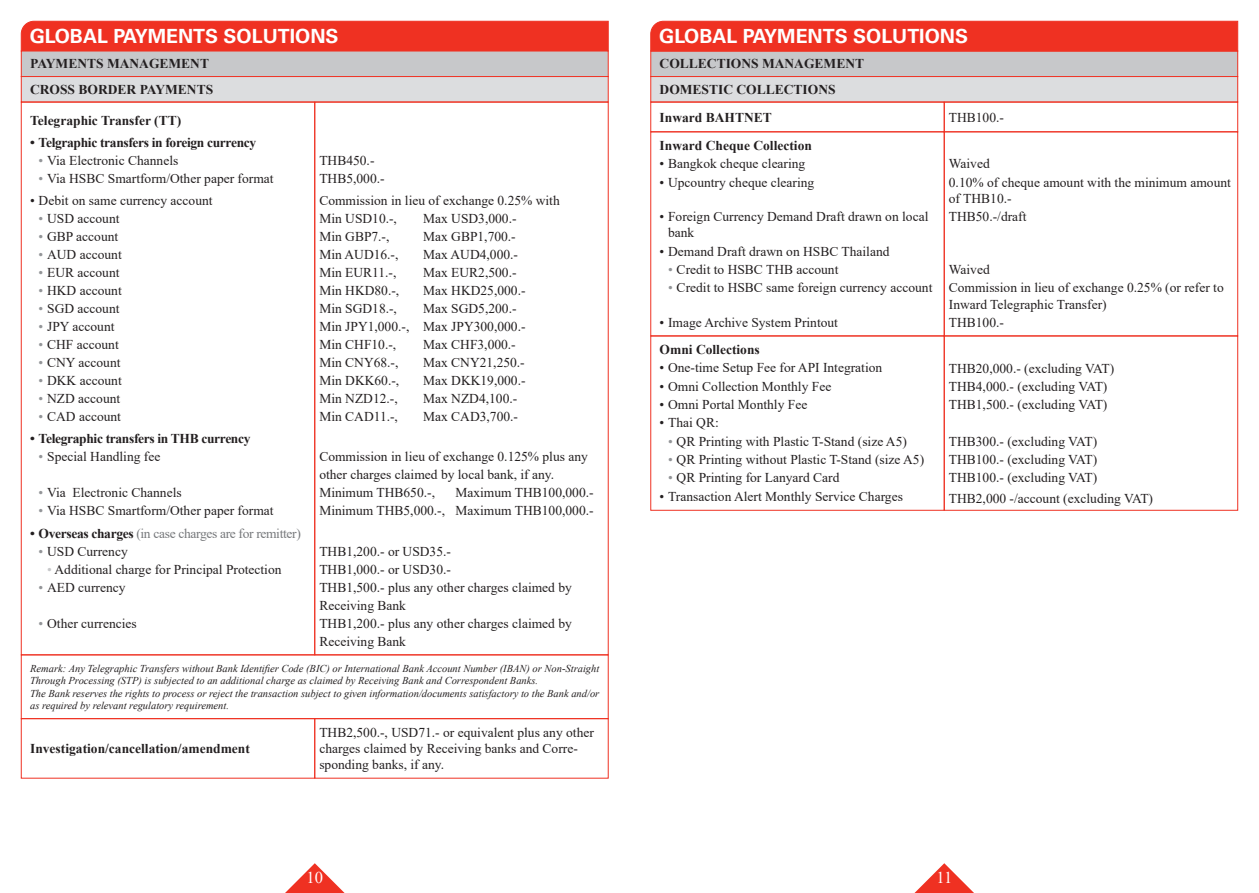
<style>
.page{position:relative;width:1259px;height:893px;background:#fff}
.page>*{position:absolute;margin:0;border:0;box-sizing:border-box;transform-origin:0 0}
.t1{font:700 19.5px "Univers LT Std";color:#fff}
.t2{font:16.5px "Times New Roman";color:#fff}
.t3{font:13.5px/16.2px "Times New Roman";color:#231f20}
.t4{font:700 13.5px "Times New Roman";color:#231f20}
.t5{font:700 13.5px "Times New Roman";letter-spacing:-.025em;color:#231f20}
.t6{font:13.5px "Times New Roman";letter-spacing:-.025em;color:#76787b}
.t7{font:italic 10.5px/12.6px "Times New Roman";color:#231f20}
.s1{color:#939598}
.s2{font-weight:700;color:#231f20}
.s3{color:#c7c8ca}
</style>
<div class="page">
<svg style="left:285px;top:863px;width:60px;height:30px"></svg>
<svg style="left:914px;top:863px;width:60px;height:30px"></svg>
<div style="left:21px;top:21px;width:588px;height:31px;background:#ef3122"></div>
<div style="left:21px;top:51px;width:587px;height:26px;background:#c7c8ca"></div>
<div style="left:21px;top:77px;width:587px;height:25px;background:#dcdddf"></div>
<div style="left:21px;top:76px;width:587px;height:26px;border:1px solid #ef3122"></div>
<div style="left:21px;top:654px;width:587px;height:65px;border:1px solid #ef3122"></div>
<div style="left:651px;top:51px;width:586px;height:26px;background:#c7c8ca"></div>
<div style="left:651px;top:77px;width:586px;height:25px;background:#dcdddf"></div>
<div style="left:650px;top:76px;width:588px;height:26px;border:1px solid #ef3122"></div>
<div style="left:650px;top:102px;width:294px;height:30px;border:1px solid #ef3122"></div>
<div style="left:944px;top:102px;width:294px;height:30px;border:1px solid #ef3122"></div>
<div style="left:650px;top:131px;width:294px;height:205px;border:1px solid #ef3122"></div>
<div style="left:650px;top:336px;width:294px;height:175px;border:1px solid #ef3122"></div>
<div style="left:944px;top:131px;width:294px;height:205px;border:1px solid #ef3122"></div>
<div style="left:944px;top:336px;width:294px;height:175px;border:1px solid #ef3122"></div>
<svg style="left:650px;top:21px;width:588px;height:31px;background:#ee3324"></svg>
<p class="t1" style="left:30px;top:25px;width:310px">GLOBAL PAYMENTS SOLUTIONS</p>
<p class="t4" style="left:30px;top:54px;width:180px">PAYMENTS MANAGEMENT</p>
<p class="t4" style="left:30px;top:80px;width:185px">CROSS BORDER PAYMENTS</p>
<p class="t4" style="left:30px;top:110px;width:152px">Telegraphic Transfer (TT)</p>
<p class="t5" style="left:30px;top:133px;width:228px">• Telgraphic transfers in foreign currency</p>
<p class="t3" style="left:39px;top:152px;width:141px"><span class="s1">•</span> Via Electronic Channels</p>
<p class="t3" style="left:39px;top:170px;width:236px"><span class="s1">•</span> Via HSBC Smartform/Other paper format</p>
<p class="t3" style="left:30px;top:192px;width:184px">• Debit on same currency account</p>
<p class="t3" style="left:39px;top:210px;width:82px"><span class="s1">•</span> USD account</p>
<p class="t3" style="left:39px;top:228px;width:81px"><span class="s1">•</span> GBP account</p>
<p class="t3" style="left:39px;top:246px;width:85px"><span class="s1">•</span> AUD account</p>
<p class="t3" style="left:39px;top:264px;width:82px"><span class="s1">•</span> EUR account</p>
<p class="t3" style="left:39px;top:282px;width:85px"><span class="s1">•</span> HKD account</p>
<p class="t3" style="left:39px;top:300px;width:82px"><span class="s1">•</span> SGD account</p>
<p class="t3" style="left:39px;top:318px;width:77px"><span class="s1">•</span> JPY account</p>
<p class="t3" style="left:39px;top:336px;width:82px"><span class="s1">•</span> CHF account</p>
<p class="t3" style="left:39px;top:354px;width:83px"><span class="s1">•</span> CNY account</p>
<p class="t3" style="left:39px;top:372px;width:85px"><span class="s1">•</span> DKK account</p>
<p class="t3" style="left:39px;top:390px;width:83px"><span class="s1">•</span> NZD account</p>
<p class="t3" style="left:39px;top:408px;width:84px"><span class="s1">•</span> CAD account</p>
<p class="t5" style="left:30px;top:429px;width:222px">• Telegraphic transfers in THB currency</p>
<p class="t3" style="left:39px;top:448px;width:123px"><span class="s1">•</span> Special Handling fee</p>
<p class="t3" style="left:39px;top:484px;width:145px"><span class="s1">•</span> Via Electronic Channels</p>
<p class="t3" style="left:39px;top:502px;width:236px"><span class="s1">•</span> Via HSBC Smartform/Other paper format</p>
<p class="t6" style="left:30px;top:524px;width:272px"><span class="s2">• Overseas charges</span> (in case charges are for remitter)</p>
<p class="t3" style="left:39px;top:542px;width:91px"><span class="s1">•</span> USD Currency</p>
<p class="t3" style="left:47px;top:560px;width:236px"><span class="s3">•</span> Additional charge for Principal Protection</p>
<p class="t3" style="left:39px;top:578px;width:88px"><span class="s1">•</span> AED currency</p>
<p class="t3" style="left:39px;top:614px;width:100px"><span class="s1">•</span> Other currencies</p>
<p class="t3" style="left:319px;top:152px;width:57px">THB450.-</p>
<p class="t3" style="left:319px;top:170px;width:67px">THB5,000.-</p>
<p class="t3" style="left:319px;top:192px;width:242px">Commission in lieu of exchange 0.25% with</p>
<p class="t3" style="left:319px;top:210px;width:79px">Min USD10.-,</p>
<p class="t3" style="left:423px;top:210px;width:95px">Max USD3,000.-</p>
<p class="t3" style="left:319px;top:228px;width:72px">Min GBP7.-,</p>
<p class="t3" style="left:423px;top:228px;width:94px">Max GBP1,700.-</p>
<p class="t3" style="left:319px;top:246px;width:81px">Min AUD16.-,</p>
<p class="t3" style="left:423px;top:246px;width:96px">Max AUD4,000.-</p>
<p class="t3" style="left:319px;top:264px;width:79px">Min EUR11.-,</p>
<p class="t3" style="left:423px;top:264px;width:95px">Max EUR2,500.-</p>
<p class="t3" style="left:319px;top:282px;width:81px">Min HKD80.-,</p>
<p class="t3" style="left:423px;top:282px;width:104px">Max HKD25,000.-</p>
<p class="t3" style="left:319px;top:300px;width:79px">Min SGD18.-,</p>
<p class="t3" style="left:423px;top:300px;width:95px">Max SGD5,200.-</p>
<p class="t3" style="left:319px;top:318px;width:208px">Min JPY1,000.-, Max JPY300,000.-</p>
<p class="t3" style="left:319px;top:336px;width:78px">Min CHF10.-,</p>
<p class="t3" style="left:423px;top:336px;width:94px">Max CHF3,000.-</p>
<p class="t3" style="left:319px;top:354px;width:81px">Min CNY68.-,</p>
<p class="t3" style="left:423px;top:354px;width:103px">Max CNY21,250.-</p>
<p class="t3" style="left:319px;top:372px;width:81px">Min DKK60.-,</p>
<p class="t3" style="left:423px;top:372px;width:104px">Max DKK19,000.-</p>
<p class="t3" style="left:319px;top:390px;width:80px">Min NZD12.-,</p>
<p class="t3" style="left:423px;top:390px;width:96px">Max NZD4,100.-</p>
<p class="t3" style="left:319px;top:408px;width:80px">Min CAD11.-,</p>
<p class="t3" style="left:423px;top:408px;width:96px">Max CAD3,700.-</p>
<p class="t3" style="left:319px;top:447px;width:270px;line-height:18px">Commission in lieu of exchange 0.125% plus any other charges claimed by local bank, if any.</p>
<p class="t3" style="left:319px;top:484px;width:117px">Minimum THB650.-,</p>
<p class="t3" style="left:455px;top:484px;width:140px">Maximum THB100,000.-</p>
<p class="t3" style="left:319px;top:502px;width:276px">Minimum THB5,000.-, Maximum THB100,000.-</p>
<p class="t3" style="left:319px;top:542px;width:133px">THB1,200.- or USD35.-</p>
<p class="t3" style="left:319px;top:560px;width:133px">THB1,000.- or USD30.-</p>
<p class="t3" style="left:319px;top:578px;width:254px;line-height:18px">THB1,500.- plus any other charges claimed by<br>Receiving Bank</p>
<p class="t3" style="left:319px;top:614px;width:254px;line-height:18px">THB1,200.- plus any other charges claimed by<br>Receiving Bank</p>
<p class="t7" style="left:30px;top:661px;width:571px">Remark: Any Telegraphic Transfers without Bank Identifier Code (BIC) or International Bank Account Number (IBAN) or Non-Straight<br>Through Processing (STP) is subjected to an additional charge as claimed by Receiving Bank and Correspondent Banks.</p>
<p class="t7" style="left:30px;top:687px;width:571px">The Bank reserves the rights to process or reject the transaction subject to given information/documents satisfactory to the Bank and/or as required by relevant regulatory requirement.</p>
<p class="t4" style="left:30px;top:739px;width:221px">Investigation/cancellation/amendment</p>
<p class="t3" style="left:319px;top:724px;width:276px">THB2,500.-, USD71.- or equivalent plus any other charges claimed by Receiving banks and Corre&shy;sponding banks, if any.</p>
<p class="t1" style="left:659px;top:25px;width:310px">GLOBAL PAYMENTS SOLUTIONS</p>
<p class="t4" style="left:659px;top:54px;width:206px">COLLECTIONS MANAGEMENT</p>
<p class="t4" style="left:659px;top:80px;width:177px">DOMESTIC COLLECTIONS</p>
<p class="t4" style="left:659px;top:107px;width:114px">Inward BAHTNET</p>
<p class="t3" style="left:949px;top:109px;width:57px">THB100.-</p>
<p class="t4" style="left:659px;top:136px;width:154px">Inward Cheque Collection</p>
<p class="t3" style="left:659px;top:155px;width:147px">• Bangkok cheque clearing</p>
<p class="t3" style="left:659px;top:173px;width:156px">• Upcountry cheque clearing</p>
<p class="t3" style="left:668px;top:208px;width:262px;text-indent:-9px">• Foreign Currency Demand Draft drawn on local bank</p>
<p class="t3" style="left:659px;top:242px;width:231px">• Demand Draft drawn on HSBC Thailand</p>
<p class="t3" style="left:668px;top:261px;width:172px"><span class="s1">•</span> Credit to HSBC THB account</p>
<p class="t3" style="left:668px;top:279px;width:266px"><span class="s1">•</span> Credit to HSBC same foreign currency account</p>
<p class="t3" style="left:659px;top:314px;width:180px">• Image Archive System Printout</p>
<p class="t4" style="left:659px;top:340px;width:102px">Omni Collections</p>
<p class="t3" style="left:659px;top:359px;width:224px">• One-time Setup Fee for API Integration</p>
<p class="t3" style="left:659px;top:378px;width:173px">• Omni Collection Monthly Fee</p>
<p class="t3" style="left:659px;top:396px;width:149px">• Omni Portal Monthly Fee</p>
<p class="t3" style="left:659px;top:414px;width:61px">• Thai QR:</p>
<p class="t3" style="left:668px;top:433px;width:240px"><span class="s1">•</span> QR Printing with Plastic T-Stand (size A5)</p>
<p class="t3" style="left:668px;top:451px;width:258px"><span class="s1">•</span> QR Printing without Plastic T-Stand (size A5)</p>
<p class="t3" style="left:668px;top:469px;width:173px"><span class="s1">•</span> QR Printing for Lanyard Card</p>
<p class="t3" style="left:659px;top:487px;width:245px">• Transaction Alert Monthly Service Charges</p>
<p class="t3" style="left:949px;top:155px;width:42px">Waived</p>
<p class="t3" style="left:949px;top:174px;width:283px">0.10% of cheque amount with the minimum amount of THB10.-</p>
<p class="t3" style="left:949px;top:208px;width:79px">THB50.-/draft</p>
<p class="t3" style="left:949px;top:261px;width:42px">Waived</p>
<p class="t3" style="left:949px;top:279px;width:276px">Commission in lieu of exchange 0.25% (or refer to<br>Inward Telegraphic Transfer)</p>
<p class="t3" style="left:949px;top:314px;width:57px">THB100.-</p>
<p class="t3" style="left:949px;top:359px;width:167px">THB20,000.- (excluding VAT)</p>
<p class="t3" style="left:949px;top:378px;width:160px">THB4,000.- (excluding VAT)</p>
<p class="t3" style="left:949px;top:396px;width:160px">THB1,500.- (excluding VAT)</p>
<p class="t3" style="left:949px;top:433px;width:150px">THB300.- (excluding VAT)</p>
<p class="t3" style="left:949px;top:451px;width:150px">THB100.- (excluding VAT)</p>
<p class="t3" style="left:949px;top:469px;width:150px">THB100.- (excluding VAT)</p>
<p class="t3" style="left:949px;top:490px;width:206px">THB2,000 -/account (excluding VAT)</p>
<p class="t2" style="left:306px;top:866px;width:18px">10</p>
<p class="t2" style="left:936px;top:866px;width:17px">11</p>
</div>
